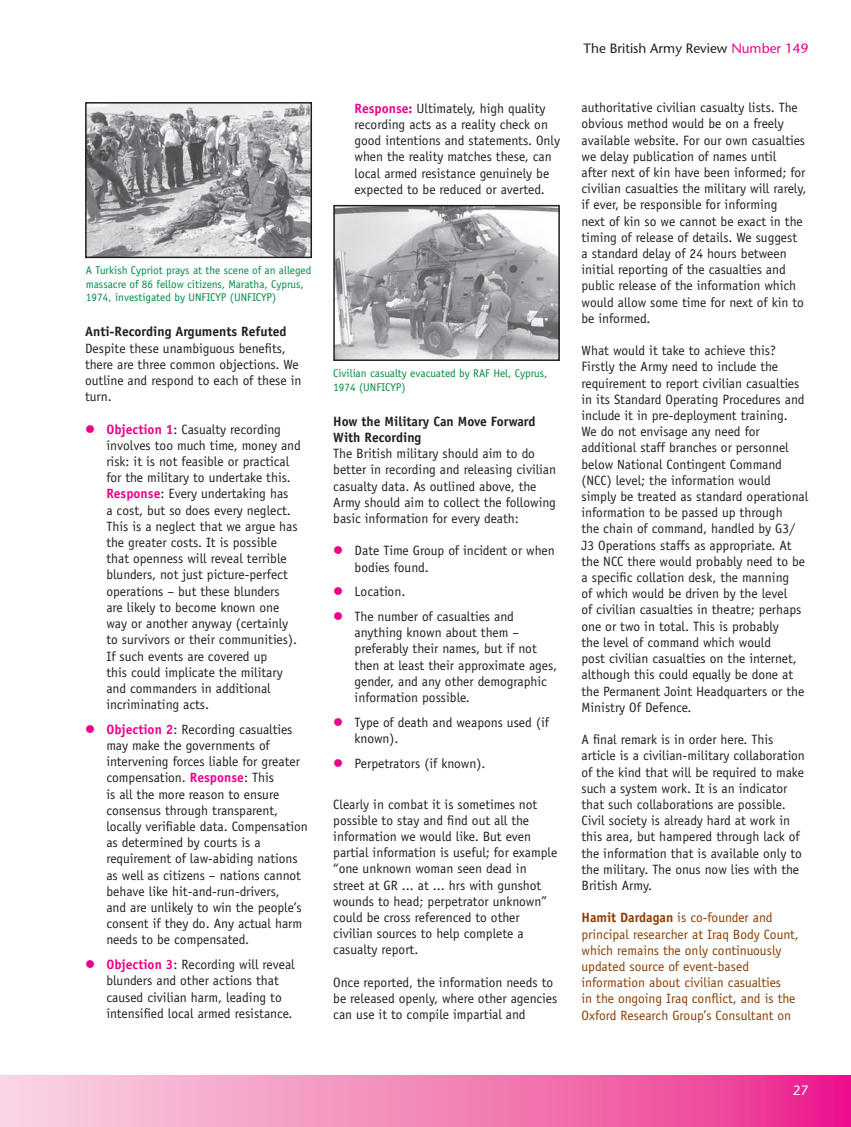
<style>
.page{position:relative;width:851px;height:1127px;background:#fff}
.page>*{position:absolute;margin:0;border:0;box-sizing:border-box;transform-origin:0 0}
.Body{font:13.5px/16.2px "Officina Sans";color:#231f20}
.Tabs{font:13.5px/16.2px "Officina Sans";color:#231f20}
.Body-2{font:13.5px/16.2px "Officina Sans";color:#8d3d00}
.Picture_Caption{font:700 13.5px/16.2px "Officina Sans";color:#231f20}
.Body-3{font:700 13.5px "Officina Sans";color:#231f20}
.t1{font:13.5px "Stone Sans";color:#231f20}
.t2{font:13.5px "Stone Sans";color:#fff}
.Picture_Caption-2{font:11.25px/13.5px "Officina Sans";color:#008b43}
.s1{font-weight:700;color:#ed028c}
.s2{color:#ed028c}
.s3{font-weight:700}
</style>
<div class="page">
<svg style="left:0;top:1076px;width:850px;height:51px;background:#f284b8"></svg>
<img style="left:88px;top:105px;width:221px;height:150px">
<div style="left:85px;top:102px;width:227px;height:156px;border:2px solid #231f20"></div>
<img style="left:336px;top:208px;width:220px;height:150px">
<div style="left:333px;top:205px;width:226px;height:156px;border:2px solid #231f20"></div>
<p class="Picture_Caption-2" style="left:86px;top:263px;width:227px">A Turkish Cypriot prays at the scene of an alleged massacre of 86 fellow citizens, Maratha, Cyprus,<br>1974, investigated by UNFICYP (UNFICYP)</p>
<p class="Body-3" style="left:85px;top:323px;width:203px">Anti-Recording Arguments Refuted</p>
<p class="Body" style="left:85px;top:340px;width:218px">Despite these unambiguous benefits, there are three common objections. We outline and respond to each of these in turn.</p>
<p class="Tabs" style="left:106px;top:421px;width:196px"><span class="s1">Objection 1</span>: Casualty recording involves too much time, money and risk: it is not feasible or practical for the military to undertake this.<br><span class="s1">Response</span>: Every undertaking has<br>a cost, but so does every neglect.<br>This is a neglect that we argue has the greater costs. It is possible that openness will reveal terrible blunders, not just picture-perfect operations – but these blunders<br>are likely to become known one way or another anyway (certainly to survivors or their communities).<br>If such events are covered up<br>this could implicate the military and commanders in additional incriminating acts.</p>
<p class="Tabs" style="left:106px;top:721px;width:203px"><span class="s1">Objection 2</span>: Recording casualties may make the governments of intervening forces liable for greater compensation. <span class="s1">Response</span>: This<br>is all the more reason to ensure consensus through transparent, locally verifiable data. Compensation as determined by courts is a requirement of law-abiding nations as well as citizens – nations cannot behave like hit-and-run-drivers,<br>and are unlikely to win the people’s consent if they do. Any actual harm needs to be compensated.</p>
<p class="Tabs" style="left:106px;top:956px;width:190px"><span class="s1">Objection 3</span>: Recording will reveal blunders and other actions that caused civilian harm, leading to intensified local armed resistance.</p>
<p class="Tabs" style="left:354px;top:100px;width:207px"><span class="s1">Response:</span> Ultimately, high quality recording acts as a reality check on good intentions and statements. Only when the reality matches these, can local armed resistance genuinely be expected to be reduced or averted.</p>
<p class="Picture_Caption-2" style="left:333px;top:367px;width:215px">Civilian casualty evacuated by RAF Hel, Cyprus,<br>1974 (UNFICYP)</p>
<p class="Picture_Caption" style="left:333px;top:413px;width:204px">How the Military Can Move Forward<br>With Recording</p>
<p class="Body" style="left:333px;top:445px;width:224px">The British military should aim to do better in recording and releasing civilian casualty data. As outlined above, the Army should aim to collect the following basic information for every death:</p>
<p class="Tabs" style="left:354px;top:543px;width:202px">Date Time Group of incident or when bodies found.</p>
<p class="Tabs" style="left:354px;top:584px;width:52px">Location.</p>
<p class="Tabs" style="left:354px;top:608px;width:204px">The number of casualties and anything known about them – preferably their names, but if not then at least their approximate ages, gender, and any other demographic information possible.</p>
<p class="Tabs" style="left:354px;top:714px;width:196px">Type of death and weapons used (if known).</p>
<p class="Tabs" style="left:354px;top:755px;width:132px">Perpetrators (if known).</p>
<p class="Body" style="left:333px;top:796px;width:225px">Clearly in combat it is sometimes not possible to stay and find out all the information we would like. But even partial information is useful; for example “one unknown woman seen dead in street at GR ... at ... hrs with gunshot wounds to head; perpetrator unknown” could be cross referenced to other civilian sources to help complete a casualty report.</p>
<p class="Body" style="left:333px;top:974px;width:225px">Once reported, the information needs to be released openly, where other agencies can use it to compile impartial and</p>
<p class="t1" style="left:583px;top:40px;width:226px">The British Army Review <span class="s2">Number 149</span></p>
<p class="Body" style="left:581px;top:100px;width:226px">authoritative civilian casualty lists. The obvious method would be on a freely available website. For our own casualties we delay publication of names until<br>after next of kin have been informed; for civilian casualties the military will rarely, if ever, be responsible for informing<br>next of kin so we cannot be exact in the timing of release of details. We suggest a standard delay of 24 hours between initial reporting of the casualties and public release of the information which would allow some time for next of kin to be informed.</p>
<p class="Body" style="left:581px;top:343px;width:228px">What would it take to achieve this?<br>Firstly the Army need to include the requirement to report civilian casualties in its Standard Operating Procedures and include it in pre-deployment training.<br>We do not envisage any need for additional staff branches or personnel below National Contingent Command (NCC) level; the information would simply be treated as standard operational information to be passed up through<br>the chain of command, handled by G3/ J3 Operations staffs as appropriate. At the NCC there would probably need to be a specific collation desk, the manning<br>of which would be driven by the level<br>of civilian casualties in theatre; perhaps one or two in total. This is probably<br>the level of command which would<br>post civilian casualties on the internet, although this could equally be done at the Permanent Joint Headquarters or the Ministry Of Defence.</p>
<p class="Body" style="left:581px;top:731px;width:225px">A final remark is in order here. This article is a civilian-military collaboration of the kind that will be required to make such a system work. It is an indicator that such collaborations are possible.<br>Civil society is already hard at work in this area, but hampered through lack of the information that is available only to the military. The onus now lies with the British Army.</p>
<p class="Body-2" style="left:581px;top:910px;width:219px"><span class="s3">Hamit Dardagan</span> is co-founder and principal researcher at Iraq Body Count, which remains the only continuously updated source of event-based information about civilian casualties<br>in the ongoing Iraq conflict, and is the Oxford Research Group’s Consultant on</p>
<p class="t2" style="left:792px;top:1081px;width:17px">27</p>
</div>
